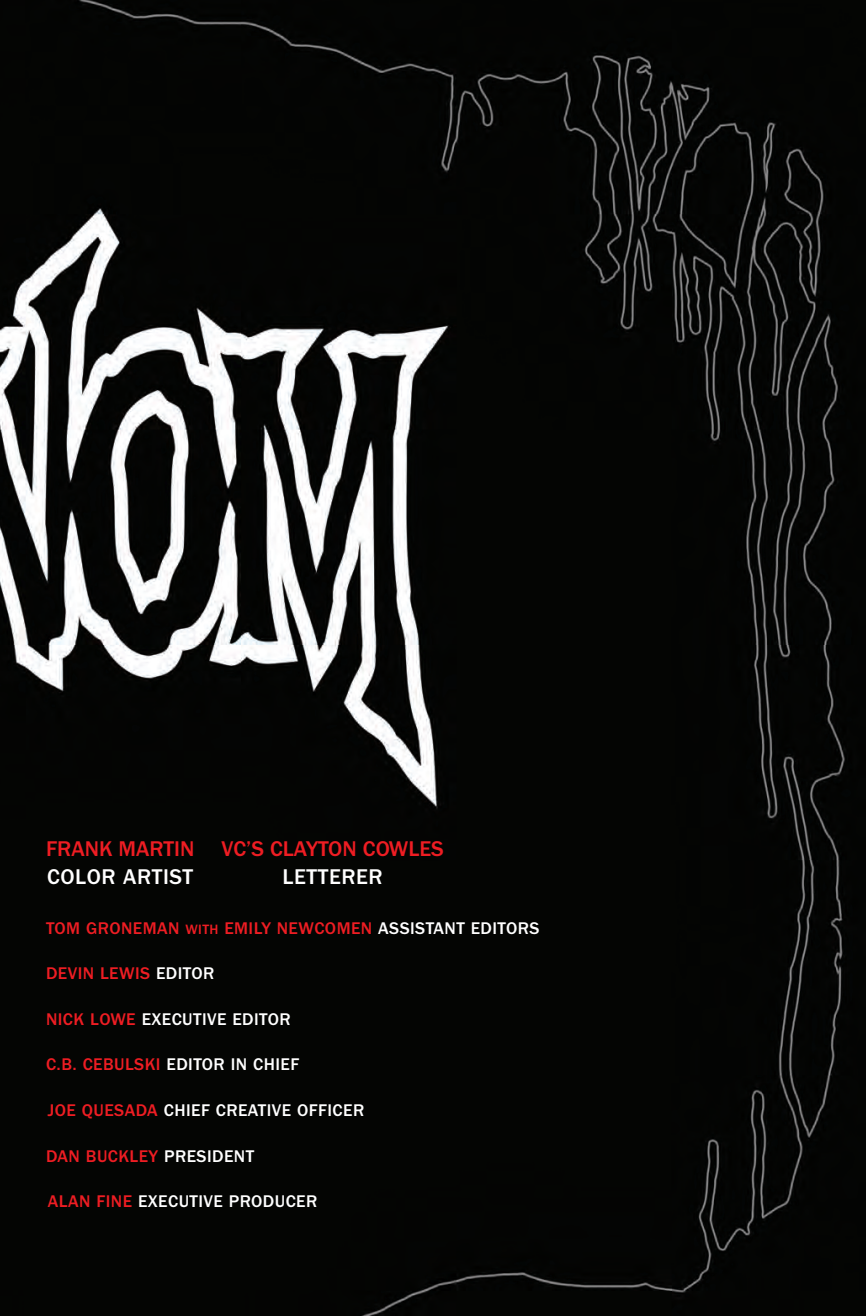
<style>
.page{position:relative;width:867px;height:1316px;background:#fff}
.page>*{position:absolute;margin:0;border:0;box-sizing:border-box;transform-origin:0 0}
.t1{font:500 22.05px "ITC Franklin Gothic Std";color:#ee1d23}
.t2{font:500 22.05px "ITC Franklin Gothic Std";letter-spacing:.025em;color:#fff}
.t3{font:500 17.5px "ITC Franklin Gothic Std";letter-spacing:.025em;color:#fff}
.t4{font:500 17.5px "ITC Franklin Gothic Std";letter-spacing:.025em;color:#ee1d23}
.s1{font-size:14px}
.s2{color:#fff}
.s3{color:#ee1d23}
</style>
<div class="page">
<img style="left:0;top:0;width:865px;height:1315px">
<p class="t1" style="left:221px;top:836px;width:224px">VC’S CLAYTON COWLES</p>
<p class="t2" style="left:282px;top:864px;width:102px">LETTERER</p>
<p class="t4" style="left:46px;top:917px;width:495px">TOM GRONEMAN <span class="s1">WITH</span> EMILY NEWCOMEN <span class="s2">ASSISTANT EDITORS</span></p>
<p class="t4" style="left:46px;top:963px;width:170px">DEVIN LEWIS <span class="s2">EDITOR</span></p>
<p class="t3" style="left:46px;top:1008px;width:246px"><span class="s3">NICK LOWE</span> EXECUTIVE EDITOR</p>
<p class="t3" style="left:46px;top:1054px;width:255px"><span class="s3">C.B. CEBULSKI</span> EDITOR IN CHIEF</p>
<p class="t3" style="left:48px;top:1100px;width:318px"><span class="s3">JOE QUESADA</span> CHIEF CREATIVE OFFICER</p>
<p class="t4" style="left:46px;top:1145px;width:209px">DAN BUCKLEY <span class="s2">PRESIDENT</span></p>
<p class="t3" style="left:48px;top:1191px;width:271px"><span class="s3">ALAN FINE</span> EXECUTIVE PRODUCER</p>
<p class="t1" style="left:46px;top:836px;width:150px">FRANK MARTIN</p>
<p class="t2" style="left:47px;top:864px;width:147px">COLOR ARTIST</p>
</div>
